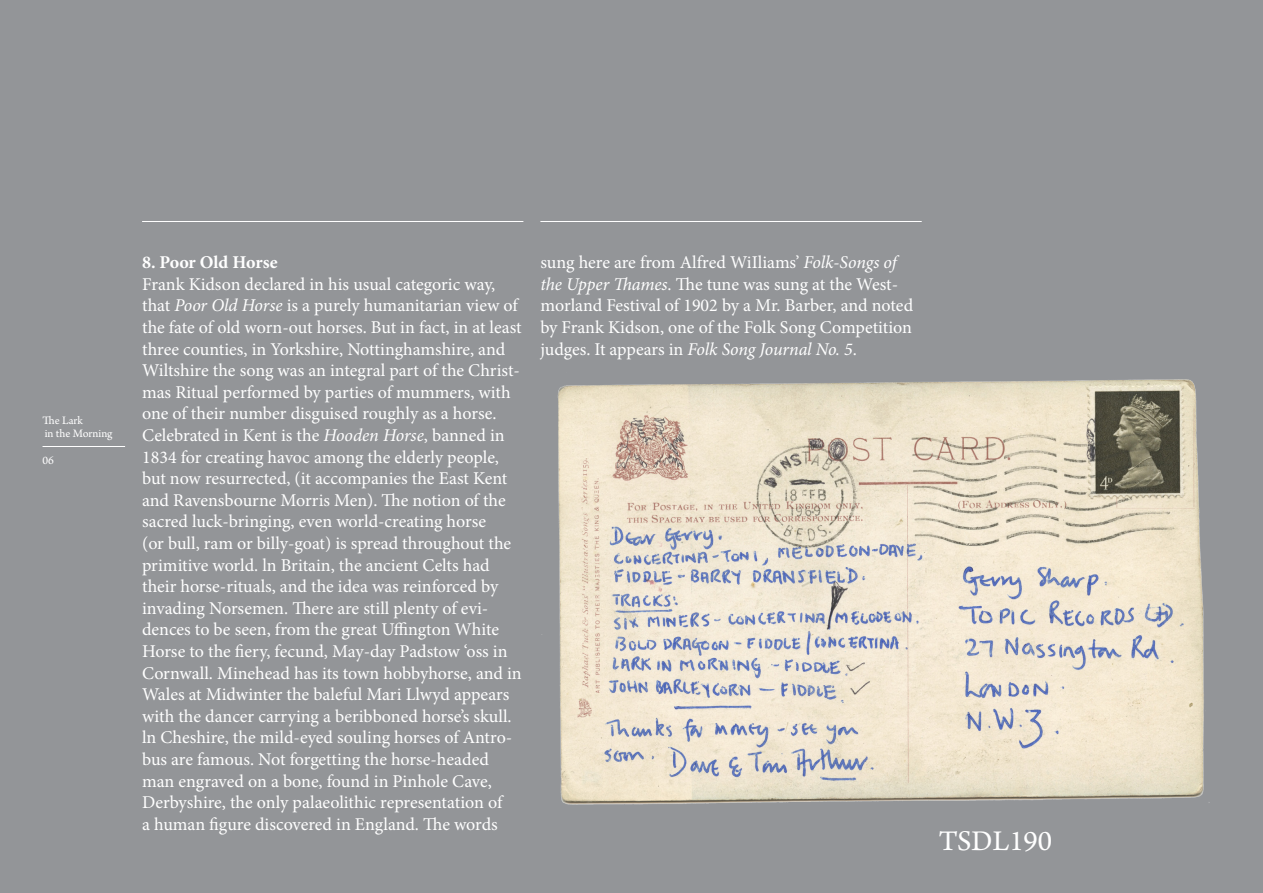
<style>
.page{position:relative;width:1263px;height:893px;background:#939598}
.page>*{position:absolute;margin:0;border:0;box-sizing:border-box;transform-origin:0 0}
.t1{font:30px "Arno Pro";color:#fff}
.t2{font:18px/21.6px "Minion Pro";letter-spacing:-.005em;color:#fff}
.t3{font:700 18px "Minion Pro";letter-spacing:-.005em;color:#fff}
.t4{font:12px/13.5px "Arno Pro";color:#fff}
.s1{font-style:italic}
</style>
<div class="page">
<hr style="left:43px;top:446px;width:82px;height:1px;background:#fff">
<hr style="left:142px;top:221px;width:381px;height:1px;background:#fff">
<hr style="left:540px;top:221px;width:382px;height:1px;background:#fff">
<img style="left:541px;top:379px;width:669px;height:426px">
<p class="t4" style="left:43px;top:414px;width:72px">The Lark<br>in the Morning</p>
<p class="t4" style="left:43px;top:455px;width:13px">06</p>
<p class="t3" style="left:142px;top:250px;width:137px">8. Poor Old Horse</p>
<p class="t2" style="left:142px;top:273px;width:381px">Frank Kidson declared in his usual categoric way, that <span class="s1">Poor Old Horse</span> is a purely humanitarian view of the fate of old worn-out horses. But in fact, in at least three counties, in Yorkshire, Nottinghamshire, and Wiltshire the song was an integral part of the Christ&shy;mas Ritual performed by parties of mummers, with one of their number disguised roughly as a horse.<br>Celebrated in Kent is the <span class="s1">Hooden Horse</span>, banned in 1834 for creating havoc among the elderly people, but now resurrected, (it accompanies the East Kent and Ravensbourne Morris Men). The notion of the sacred luck-bringing, even world-creating horse<br>(or bull, ram or billy-goat) is spread throughout the primitive world. ln Britain, the ancient Celts had their horse-rituals, and the idea was reinforced by invading Norsemen. There are still plenty of evi&shy;dences to be seen, from the great Uffington White Horse to the fiery, fecund, May-day Padstow ‘oss in Cornwall. Minehead has its town hobbyhorse, and in Wales at Midwinter the baleful Mari Llwyd appears with the dancer carrying a beribboned horse’s skull. ln Cheshire, the mild-eyed souling horses of Antro&shy;bus are famous. Not forgetting the horse-headed man engraved on a bone, found in Pinhole Cave, Derbyshire, the only palaeolithic representation of<br>a human figure discovered in England. The words</p>
<p class="t2" style="left:540px;top:252px;width:374px">sung here are from Alfred WiIliams’ <span class="s1">Folk-Songs of the Upper Thames</span>. The tune was sung at the West&shy;morland Festival of 1902 by a Mr. Barber, and noted by Frank Kidson, one of the Folk Song Competition judges. It appears in <span class="s1">Folk Song Journal No. 5</span>.</p>
<p class="t1" style="left:939px;top:824px;width:115px">TSDL190</p>
</div>
